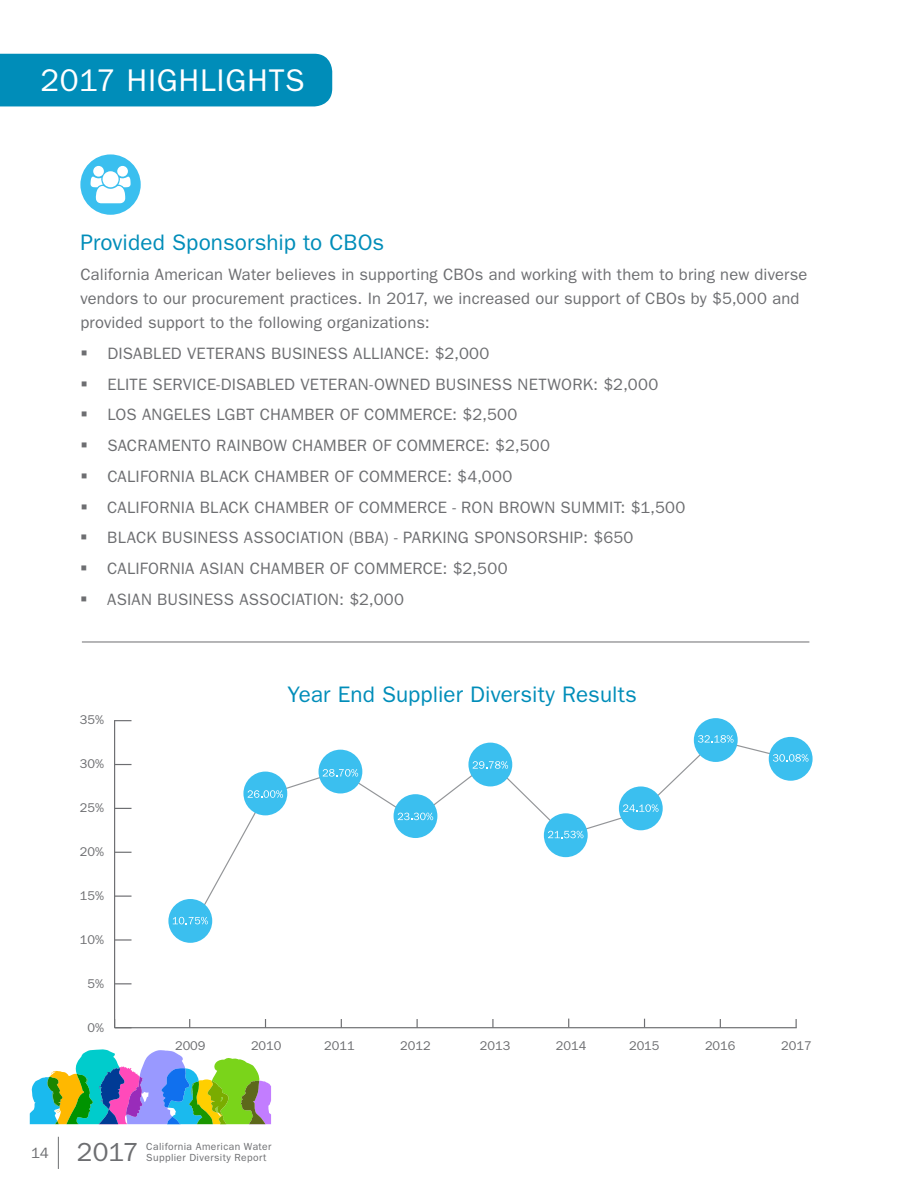
<style>
.page{position:relative;width:918px;height:1188px;background:#fff}
.page>*{position:absolute;margin:0;border:0;box-sizing:border-box;transform-origin:0 0}
.t1{font:31.5px "ITC Franklin Gothic Std";letter-spacing:.02em;color:#fff}
.t2{font:26.25px "ITC Franklin Gothic Std";color:#6d6e71}
.t3{font:22.5px "ITC Franklin Gothic Std";letter-spacing:.005em;color:#008db9}
.t4{font:16.5px/24px "ITC Franklin Gothic Std";letter-spacing:.01em;color:#6d6e71}
.t5{font:12.75px "ITC Franklin Gothic Std";color:#6d6e71}
.t6{font:10.35px/11.2px "ITC Franklin Gothic Std";letter-spacing:.04em;color:#6d6e71}
.s1{font-size:15px}
</style>
<div class="page">
<hr style="left:58px;top:1137px;width:1px;height:32px;background:#6d6e71">
<svg style="left:30px;top:1049px;width:241px;height:75px"></svg>
<div style="left:0;top:54px;width:332px;height:52px;background:#008db9"></div>
<div style="left:80px;top:154px;width:61px;height:61px;background:#3abfef;border-radius:50%"></div>
<hr style="left:115px;top:1027px;width:682px;height:1px;background:#6d6e71">
<svg style="left:492px;top:1019px;width:2px;height:8px"></svg>
<hr style="left:114px;top:720px;width:1px;height:308px;background:#6d6e71">
<svg style="left:115px;top:983px;width:17px;height:1px"></svg>
<svg style="left:115px;top:939px;width:17px;height:2px"></svg>
<svg style="left:115px;top:896px;width:17px;height:1px"></svg>
<svg style="left:115px;top:852px;width:17px;height:1px"></svg>
<svg style="left:115px;top:808px;width:17px;height:1px"></svg>
<svg style="left:115px;top:764px;width:17px;height:1px"></svg>
<svg style="left:115px;top:720px;width:17px;height:1px"></svg>
<div style="left:168px;top:899px;width:44px;height:44px;background:#3bbfef;border-radius:50%"></div>
<svg style="left:769px;top:737px;width:44px;height:44px"></svg>
<div style="left:694px;top:718px;width:44px;height:44px;background:#3bbfef;border-radius:50%"></div>
<svg style="left:173px;top:735px;width:635px;height:198px"></svg>
<hr style="left:82px;top:642px;width:727px;height:1px;background:#6d6e71">
<svg style="left:102px;top:171px;width:17px;height:16px"></svg>
<svg style="left:90px;top:176px;width:41px;height:27px"></svg>
<div style="left:93px;top:166px;width:11px;height:11px;background:#fff;border-radius:50%"></div>
<div style="left:117px;top:166px;width:11px;height:11px;background:#fff;border-radius:50%"></div>
<h1 class="t1" style="left:40px;top:62px;width:266px">2017 HIGHLIGHTS</h1>
<h3 class="t3" style="left:80px;top:230px;width:305px">Provided Sponsorship to CBOs</h3>
<p class="t4" style="left:80px;top:263px;width:729px">California American Water believes in supporting CBOs and working with them to bring new diverse vendors to our procurement practices. In 2017, we increased our support of CBOs by $5,000 and provided support to the following organizations:</p>
<p class="t4" style="left:80px;top:341px;width:411px">▪ DISABLED VETERANS BUSINESS ALLIANCE: $2,000</p>
<p class="t4" style="left:80px;top:372px;width:579px">▪ ELITE SERVICE-DISABLED VETERAN-OWNED BUSINESS NETWORK: $2,000</p>
<p class="t4" style="left:80px;top:403px;width:439px">▪ LOS ANGELES LGBT CHAMBER OF COMMERCE: $2,500</p>
<p class="t4" style="left:80px;top:434px;width:471px">▪ SACRAMENTO RAINBOW CHAMBER OF COMMERCE: $2,500</p>
<p class="t4" style="left:80px;top:464px;width:434px">▪ CALIFORNIA BLACK CHAMBER OF COMMERCE: $4,000</p>
<p class="t4" style="left:80px;top:495px;width:607px">▪ CALIFORNIA BLACK CHAMBER OF COMMERCE - RON BROWN SUMMIT: $1,500</p>
<p class="t4" style="left:80px;top:526px;width:555px">▪ BLACK BUSINESS ASSOCIATION (BBA) - PARKING SPONSORSHIP: $650</p>
<p class="t4" style="left:80px;top:557px;width:429px">▪ CALIFORNIA ASIAN CHAMBER OF COMMERCE: $2,500</p>
<p class="t4" style="left:80px;top:588px;width:325px">▪ ASIAN BUSINESS ASSOCIATION: $2,000</p>
<p class="t5" style="left:80px;top:713px;width:26px">35%</p>
<p class="t5" style="left:80px;top:757px;width:26px">30%</p>
<p class="t5" style="left:80px;top:801px;width:26px">25%</p>
<p class="t5" style="left:80px;top:845px;width:26px">20%</p>
<p class="t5" style="left:80px;top:889px;width:26px">15%</p>
<p class="t5" style="left:80px;top:933px;width:26px">10%</p>
<p class="t5" style="left:87px;top:977px;width:18px">5%</p>
<p class="t5" style="left:87px;top:1021px;width:18px">0%</p>
<h3 class="t3" style="left:288px;top:682px;width:351px">Year End Supplier Diversity Results</h3>
<p class="t5" style="left:175px;top:1038px;width:32px">2009</p>
<p class="t5" style="left:251px;top:1038px;width:32px">2010</p>
<p class="t5" style="left:324px;top:1038px;width:32px">2011</p>
<p class="t5" style="left:400px;top:1038px;width:32px">2012</p>
<p class="t5" style="left:480px;top:1038px;width:32px">2013</p>
<p class="t5" style="left:556px;top:1038px;width:32px">2014</p>
<p class="t5" style="left:629px;top:1038px;width:32px">2015</p>
<p class="t5" style="left:705px;top:1038px;width:32px">2016</p>
<p class="t5" style="left:781px;top:1038px;width:32px">2017</p>
<h2 class="t2" style="left:31px;top:1137px;width:109px"><span class="s1">14</span> 2017</h2>
<p class="t6" style="left:146px;top:1141px;width:127px">California American Water<br>Supplier Diversity Report</p>
</div>
